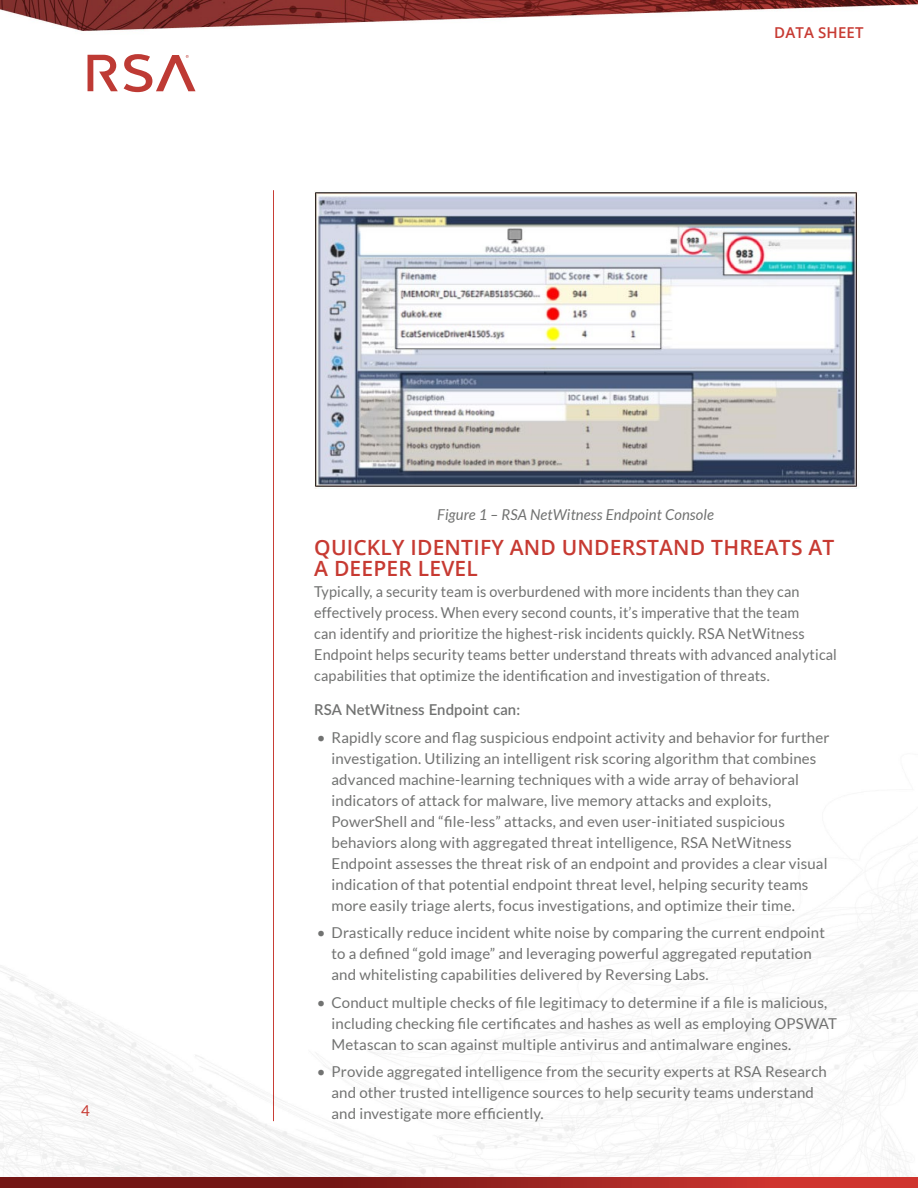
<style>
.page{position:relative;width:918px;height:1188px;background:#fff}
.page>*{position:absolute;margin:0;border:0;box-sizing:border-box;transform-origin:0 0}
.Body_Red_Subhead{font:600 21px/21px "Open Sans";letter-spacing:.01em;color:#c73a32}
.Body_Red_Subhead-2{font:15px/21px "Lato";letter-spacing:.01em;color:#717271}
.Body_Red_Subhead-3{font:15px/21px "Lato";letter-spacing:.01em;color:#717271;scale:.96 1}
.Body_Red_Subhead-4{font:italic 15px "Lato";letter-spacing:.01em;color:#717271}
.Body_Red_Subhead-5{font:600 15px "Lato";letter-spacing:.01em;color:#717271}
.t1{font:600 15px "Open Sans";letter-spacing:.01em;color:#c73a32}
.t2{font:15px "Lato";color:#c73a32}
</style>
<div class="page">
<img style="left:0;top:0;width:918px;height:1178px">
<svg style="left:0;top:1178px;width:918px;height:10px;background:#97221e"></svg>
<svg style="left:88px;top:54px;width:108px;height:38px"></svg>
<hr style="left:273px;top:190px;width:1px;height:931px;background:#c73a32">
<img style="left:314px;top:190px;width:546px;height:298px">
<p class="t2" style="left:81px;top:1103px;width:10px">4</p>
<p class="t1" style="left:774px;top:22px;width:91px">DATA SHEET</p>
<p class="Body_Red_Subhead-4" style="left:437px;top:506px;width:278px">Figure 1 – RSA NetWitness Endpoint Console</p>
<p class="Body_Red_Subhead" style="left:314px;top:536px;width:522px">QUICKLY IDENTIFY AND UNDERSTAND THREATS AT<br>A DEEPER LEVEL</p>
<p class="Body_Red_Subhead-3" style="left:314px;top:581px;width:546px">Typically, a security team is overburdened with more incidents than they can effectively process. When every second counts, it’s imperative that the team<br>can identify and prioritize the highest-risk incidents quickly. RSA NetWitness Endpoint helps security teams better understand threats with advanced analytical capabilities that optimize the identification and investigation of threats.</p>
<p class="Body_Red_Subhead-5" style="left:314px;top:699px;width:207px">RSA NetWitness Endpoint can:</p>
<p class="Body_Red_Subhead-2" style="left:332px;top:727px;width:499px;text-indent:-15px">• Rapidly score and flag suspicious endpoint activity and behavior for further investigation. Utilizing an intelligent risk scoring algorithm that combines advanced machine-learning techniques with a wide array of behavioral indicators of attack for malware, live memory attacks and exploits, PowerShell and “file-less” attacks, and even user-initiated suspicious behaviors along with aggregated threat intelligence, RSA NetWitness Endpoint assesses the threat risk of an endpoint and provides a clear visual indication of that potential endpoint threat level, helping security teams more easily triage alerts, focus investigations, and optimize their time.</p>
<p class="Body_Red_Subhead-2" style="left:332px;top:922px;width:495px;text-indent:-15px">• Drastically reduce incident white noise by comparing the current endpoint to a defined “gold image” and leveraging powerful aggregated reputation and whitelisting capabilities delivered by Reversing Labs.</p>
<p class="Body_Red_Subhead-2" style="left:332px;top:992px;width:507px;text-indent:-15px">• Conduct multiple checks of file legitimacy to determine if a file is malicious, including checking file certificates and hashes as well as employing OPSWAT<br>Metascan to scan against multiple antivirus and antimalware engines.</p>
<p class="Body_Red_Subhead-2" style="left:332px;top:1061px;width:497px;text-indent:-15px">• Provide aggregated intelligence from the security experts at RSA Research and other trusted intelligence sources to help security teams understand and investigate more efficiently.</p>
</div>
